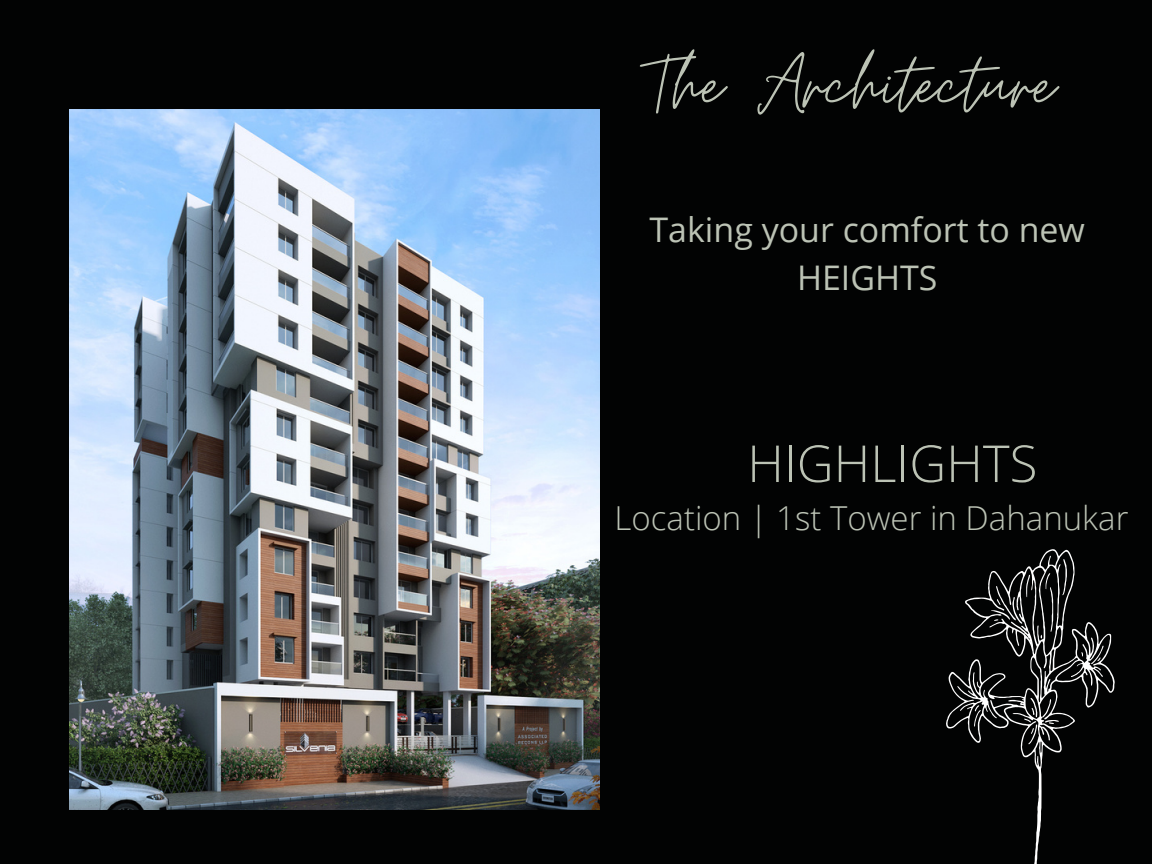
<style>
.page{position:relative;width:1152px;height:864px;background:#020303}
.page>*{position:absolute;margin:0;border:0;box-sizing:border-box;transform-origin:0 0}
.t1{font:90px "Moon Time";color:#bcc3b5}
.t2{font:300 51px "Open Sans";color:#bcc3b5}
.t3{font:33.9px/47.2px "Open Sans";color:#bcc3b5;text-align:center}
.t4{font:300 33px "Open Sans";color:#bcc3b5}
</style>
<div class="page">
<img style="left:70px;top:110px;width:530px;height:700px">
<svg style="left:946px;top:549px;width:169px;height:315px"></svg>
<svg style="left:991px;top:575px;width:39px;height:49px"></svg>
<svg style="left:1062px;top:559px;width:5px;height:36px"></svg>
<svg style="left:1045px;top:720px;width:14px;height:4px"></svg>
<svg style="left:1091px;top:646px;width:13px;height:18px"></svg>
<svg style="left:1041px;top:573px;width:12px;height:66px"></svg>
<svg style="left:974px;top:705px;width:7px;height:22px"></svg>
<svg style="left:1024px;top:698px;width:13px;height:46px"></svg>
<h1 class="t1" style="left:648px;top:30px;width:408px">The Architecture</h1>
<p class="t3" style="left:650px;top:206px;width:437px">Taking your comfort to new<br>HEIGHTS</p>
<h2 class="t2" style="left:747px;top:428px;width:292px">HIGHLIGHTS</h2>
<p class="t4" style="left:615px;top:495px;width:515px">Location | 1st Tower in Dahanukar</p>
</div>
